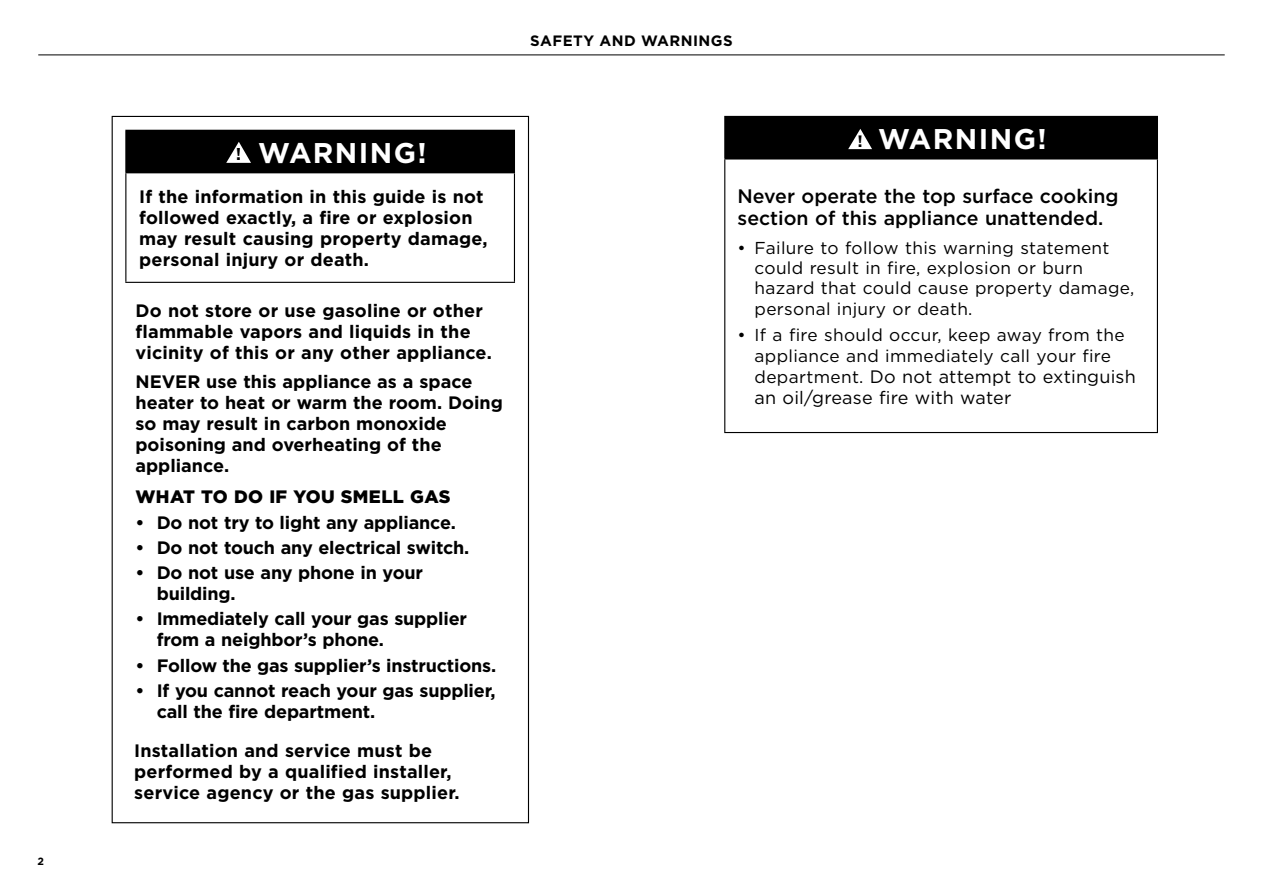
<style>
.page{position:relative;width:1263px;height:893px;background:#fff}
.page>*{position:absolute;margin:0;border:0;box-sizing:border-box;transform-origin:0 0}
.t1{font:700 28.5px "Gotham";letter-spacing:.05em;color:#fff}
.t2{font:500 19.5px/21.8px "Gotham";color:#000}
.t3{font:700 18px/21px "Gotham";color:#000}
.t4{font:18px/21px "Gotham";letter-spacing:.01em;color:#000}
.t5{font:900 18px "Gotham";letter-spacing:.02em;color:#000}
.t6{font:17.25px/20.2px "Gotham";letter-spacing:.02em;color:#000}
.t7{font:700 15px "Gotham";letter-spacing:.03em;color:#000}
.t8{font:700 10.5px "Gotham";color:#000}
.s1{font-size:17.1px;color:#000}
.s2{font-size:16.5px;color:#000}
.s3{font-size:17.25px}
</style>
<div class="page">
<hr style="left:38px;top:55px;width:1187px;height:1px;background:#000">
<div style="left:725px;top:116px;width:432px;height:43px;background:#000"></div>
<hr style="left:724px;top:116px;width:434px;height:1px;background:#000">
<hr style="left:724px;top:117px;width:1px;height:41px;background:#000">
<hr style="left:1157px;top:117px;width:1px;height:41px;background:#000">
<hr style="left:724px;top:158px;width:434px;height:2px;background:#000">
<hr style="left:724px;top:160px;width:1px;height:272px;background:#000">
<hr style="left:1157px;top:160px;width:1px;height:272px;background:#000">
<hr style="left:724px;top:432px;width:434px;height:1px;background:#000">
<svg style="left:848px;top:129px;width:24px;height:20px"></svg>
<div style="left:126px;top:130px;width:388px;height:43px;background:#000"></div>
<hr style="left:125px;top:130px;width:390px;height:1px;background:#000">
<hr style="left:125px;top:131px;width:1px;height:41px;background:#000">
<hr style="left:514px;top:131px;width:1px;height:41px;background:#000">
<hr style="left:125px;top:172px;width:390px;height:1px;background:#000">
<hr style="left:125px;top:173px;width:1px;height:109px;background:#000">
<hr style="left:514px;top:173px;width:1px;height:109px;background:#000">
<hr style="left:125px;top:282px;width:390px;height:1px;background:#000">
<svg style="left:226px;top:142px;width:25px;height:21px"></svg>
<p class="t8" style="left:38px;top:854px;width:8px">2</p>
<p class="t7" style="left:530px;top:31px;width:204px">SAFETY AND WARNINGS</p>
<h1 class="t1" style="left:236px;top:134px;width:192px"><span class="s1">!</span> WARNING!</h1>
<p class="t3" style="left:139px;top:186px;width:350px">If the information in this guide is not followed exactly, a fire or explosion may result causing property damage, personal injury or death.</p>
<p class="t3" style="left:135px;top:300px;width:358px">Do not store or use gasoline or other flammable vapors and liquids in the vicinity of this or any other appliance.</p>
<p class="t3" style="left:135px;top:371px;width:369px">NEVER use this appliance as a space heater to heat or warm the room. Doing so may result in carbon monoxide poisoning and overheating of the appliance.</p>
<p class="t5" style="left:135px;top:485px;width:317px">WHAT TO DO IF YOU SMELL GAS</p>
<p class="t3" style="left:135px;top:512px;width:322px">• Do not try to light any appliance.</p>
<p class="t3" style="left:135px;top:537px;width:335px">• Do not touch any electrical switch.</p>
<p class="t3" style="left:157px;top:562px;width:268px;text-indent:-21px">• Do not use any phone in your building.</p>
<p class="t3" style="left:157px;top:608px;width:312px;text-indent:-21px">• Immediately call your gas supplier from a neighbor’s phone.</p>
<p class="t3" style="left:135px;top:655px;width:362px">• Follow the gas supplier’s instructions.</p>
<p class="t3" style="left:157px;top:680px;width:340px;text-indent:-21px">• If you cannot reach your gas supplier, call the fire department.</p>
<p class="t3" style="left:134px;top:740px;width:327px">Installation and service must be performed by a qualified installer, service agency or the gas supplier.</p>
<h1 class="t1" style="left:857px;top:120px;width:191px"><span class="s2">!</span> WARNING!</h1>
<p class="t2" style="left:737px;top:185px;width:382px">Never operate the top surface cooking section of this appliance unattended.</p>
<p class="t6" style="left:754px;top:237px;width:381px;text-indent:-17px">• Failure to follow this warning statement could result in fire, explosion or burn hazard that could cause property damage, personal injury or death.</p>
<p class="t6" style="left:737px;top:325px;width:389px;text-align:center">• If a fire should occur, keep away from the appliance and immediately call your fire</p>
<p class="t4" style="left:754px;top:365px;width:383px"><span class="s3">department.</span> Do not attempt to extinguish an oil/grease fire with water</p>
</div>
